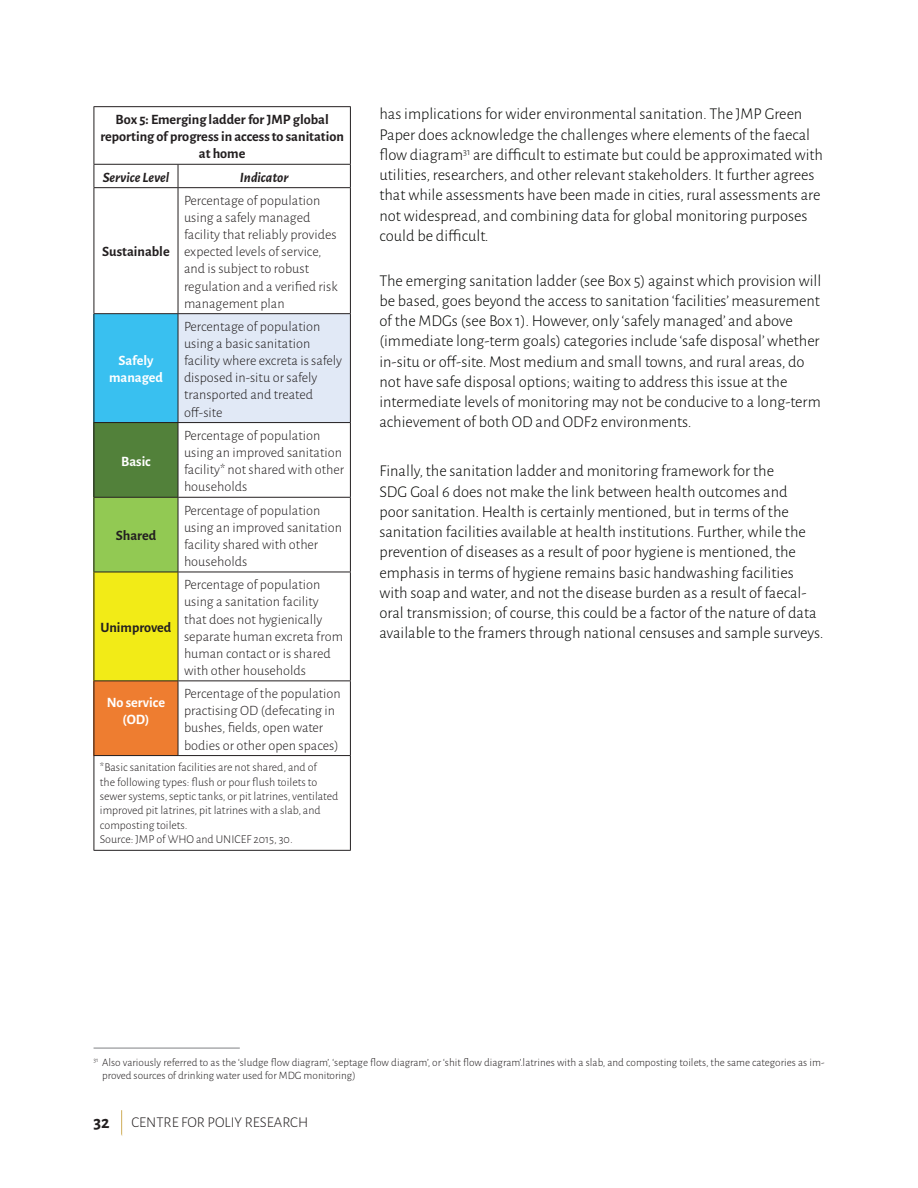
<style>
.page{position:relative;width:918px;height:1188px;background:#fff}
.page>*{position:absolute;margin:0;border:0;box-sizing:border-box;transform-origin:0 0}
.t1{font:300 16.5px/20.2px "Alegreya Sans";color:#040503}
.t2{font:300 15px "Alegreya Sans";color:#231f20}
.t3{font:300 14.25px/17.1px "Alegreya Sans";color:#231f20}
.t4{font:700 14.25px/17.1px "Alegreya Sans";color:#231f20;text-align:center}
.t5{font:700 14.25px/17.1px "Alegreya Sans";color:#fff;text-align:center}
.t6{font:italic 700 14.25px "Alegreya Sans";color:#231f20}
.t7{font:300 12px/14.4px "Alegreya Sans";color:#231f20}
.t8{font:300 11.25px/13.5px "Alegreya Sans";color:#231f20}
.s1{font-weight:700;font-size:18px}
</style>
<div class="page">
<svg style="left:121px;top:1110px;width:1px;height:26px"></svg>
<div style="left:94px;top:314px;width:84px;height:109px;background:#39c0f0"></div>
<div style="left:178px;top:314px;width:172px;height:109px;background:#e1e9f6"></div>
<div style="left:94px;top:423px;width:84px;height:74px;background:#52813a"></div>
<div style="left:94px;top:497px;width:84px;height:75px;background:#92c953"></div>
<div style="left:94px;top:572px;width:84px;height:109px;background:#f2eb17"></div>
<div style="left:94px;top:681px;width:84px;height:75px;background:#ee7d30"></div>
<hr style="left:94px;top:106px;width:84px;height:1px;background:#231f20">
<hr style="left:94px;top:107px;width:1px;height:57px;background:#231f20">
<hr style="left:178px;top:106px;width:173px;height:1px;background:#231f20">
<hr style="left:350px;top:107px;width:1px;height:57px;background:#231f20">
<hr style="left:94px;top:164px;width:84px;height:1px;background:#231f20">
<svg style="left:94px;top:165px;width:1px;height:22px"></svg>
<hr style="left:178px;top:164px;width:173px;height:1px;background:#231f20">
<svg style="left:178px;top:165px;width:1px;height:22px"></svg>
<svg style="left:350px;top:165px;width:1px;height:22px"></svg>
<hr style="left:94px;top:187px;width:84px;height:1px;background:#231f20">
<hr style="left:94px;top:188px;width:1px;height:125px;background:#231f20">
<hr style="left:178px;top:187px;width:173px;height:1px;background:#231f20">
<hr style="left:178px;top:188px;width:1px;height:125px;background:#231f20">
<hr style="left:350px;top:188px;width:1px;height:125px;background:#231f20">
<hr style="left:94px;top:313px;width:84px;height:1px;background:#231f20">
<hr style="left:94px;top:314px;width:1px;height:108px;background:#231f20">
<hr style="left:178px;top:313px;width:173px;height:1px;background:#231f20">
<hr style="left:178px;top:314px;width:1px;height:108px;background:#231f20">
<hr style="left:350px;top:314px;width:1px;height:108px;background:#231f20">
<hr style="left:94px;top:422px;width:84px;height:1px;background:#231f20">
<hr style="left:94px;top:423px;width:1px;height:74px;background:#231f20">
<hr style="left:178px;top:422px;width:173px;height:1px;background:#231f20">
<hr style="left:178px;top:423px;width:1px;height:74px;background:#231f20">
<hr style="left:350px;top:423px;width:1px;height:74px;background:#231f20">
<hr style="left:94px;top:497px;width:84px;height:1px;background:#231f20">
<hr style="left:94px;top:498px;width:1px;height:74px;background:#231f20">
<hr style="left:178px;top:497px;width:173px;height:1px;background:#231f20">
<hr style="left:178px;top:498px;width:1px;height:74px;background:#231f20">
<hr style="left:350px;top:498px;width:1px;height:74px;background:#231f20">
<hr style="left:94px;top:572px;width:84px;height:1px;background:#231f20">
<hr style="left:94px;top:572px;width:1px;height:108px;background:#231f20">
<hr style="left:178px;top:572px;width:173px;height:1px;background:#231f20">
<hr style="left:178px;top:572px;width:1px;height:108px;background:#231f20">
<hr style="left:350px;top:572px;width:1px;height:108px;background:#231f20">
<hr style="left:94px;top:680px;width:84px;height:1px;background:#231f20">
<hr style="left:94px;top:681px;width:1px;height:74px;background:#231f20">
<hr style="left:178px;top:680px;width:173px;height:1px;background:#231f20">
<hr style="left:178px;top:681px;width:1px;height:74px;background:#231f20">
<hr style="left:350px;top:681px;width:1px;height:74px;background:#231f20">
<hr style="left:94px;top:755px;width:84px;height:1px;background:#231f20">
<hr style="left:94px;top:756px;width:1px;height:94px;background:#231f20">
<hr style="left:178px;top:755px;width:173px;height:1px;background:#231f20">
<hr style="left:350px;top:756px;width:1px;height:94px;background:#231f20">
<hr style="left:94px;top:850px;width:84px;height:1px;background:#231f20">
<hr style="left:178px;top:850px;width:173px;height:1px;background:#231f20">
<hr style="left:94px;top:1048px;width:146px;height:1px;background:#808285">
<p class="t4" style="left:100px;top:110px;width:245px">Box 5: Emerging ladder for JMP global reporting of progress in access to sanitation at home</p>
<p class="t6" style="left:103px;top:167px;width:68px">Service Level</p>
<p class="t6" style="left:240px;top:167px;width:50px">Indicator</p>
<p class="t4" style="left:102px;top:242px;width:69px">Sustainable</p>
<p class="t5" style="left:109px;top:351px;width:55px">Safely managed</p>
<p class="t5" style="left:121px;top:452px;width:31px">Basic</p>
<p class="t4" style="left:116px;top:526px;width:42px">Shared</p>
<p class="t4" style="left:101px;top:618px;width:72px">Unimproved</p>
<p class="t3" style="left:184px;top:192px;width:155px">Percentage of population using a safely managed facility that reliably provides expected levels of service, and is subject to robust regulation and a verified risk management plan</p>
<p class="t3" style="left:184px;top:318px;width:160px">Percentage of population using a basic sanitation facility where excreta is safely disposed in-situ or safely transported and treated off-site</p>
<p class="t3" style="left:184px;top:426px;width:162px">Percentage of population using an improved sanitation facility* not shared with other households</p>
<p class="t3" style="left:184px;top:501px;width:159px">Percentage of population using an improved sanitation facility shared with other households</p>
<p class="t3" style="left:184px;top:576px;width:161px">Percentage of population using a sanitation facility that does not hygienically separate human excreta from human contact or is shared with other households</p>
<p class="t5" style="left:107px;top:693px;width:60px">No service (OD)</p>
<p class="t3" style="left:184px;top:685px;width:158px">Percentage of the population practising OD (defecating in bushes, fields, open water bodies or other open spaces)</p>
<p class="t7" style="left:100px;top:760px;width:240px">*Basic sanitation facilities are not shared, and of<br>the following types: flush or pour flush toilets to sewer systems, septic tanks, or pit latrines, ventilated improved pit latrines, pit latrines with a slab, and composting toilets.<br>Source: JMP of WHO and UNICEF 2015, 30.</p>
<p class="t1" style="left:379px;top:104px;width:445px">has implications for wider environmental sanitation. The JMP Green Paper does acknowledge the challenges where elements of the faecal flow diagram<sup>31</sup> are difficult to estimate but could be approximated with utilities, researchers, and other relevant stakeholders. It further agrees that while assessments have been made in cities, rural assessments are not widespread, and combining data for global monitoring purposes could be difficult.</p>
<p class="t1" style="left:379px;top:270px;width:444px">The emerging sanitation ladder (see Box 5) against which provision will be based, goes beyond the access to sanitation ‘facilities’ measurement of the MDGs (see Box 1). However, only ‘safely managed’ and above (immediate long-term goals) categories include ‘safe disposal’ whether in-situ or off-site. Most medium and small towns, and rural areas, do not have safe disposal options; waiting to address this issue at the intermediate levels of monitoring may not be conducive to a long-term achievement of both OD and ODF2 environments.</p>
<p class="t1" style="left:379px;top:461px;width:446px">Finally, the sanitation ladder and monitoring framework for the<br>SDG Goal 6 does not make the link between health outcomes and<br>poor sanitation. Health is certainly mentioned, but in terms of the sanitation facilities available at health institutions. Further, while the prevention of diseases as a result of poor hygiene is mentioned, the emphasis in terms of hygiene remains basic handwashing facilities with soap and water, and not the disease burden as a result of faecal&shy;oral transmission; of course, this could be a factor of the nature of data available to the framers through national censuses and sample surveys.</p>
<p class="t8" style="left:102px;top:1055px;width:724px;text-indent:-9px"><sup>31</sup> Also variously referred to as the ‘sludge flow diagram’, ‘septage flow diagram’, or ‘shit flow diagram’.latrines with a slab, and composting toilets, the same categories as im&shy;proved sources of drinking water used for MDG monitoring)</p>
<p class="t2" style="left:94px;top:1113px;width:216px"><span class="s1">32</span> CENTRE FOR POLIY RESEARCH</p>
</div>
